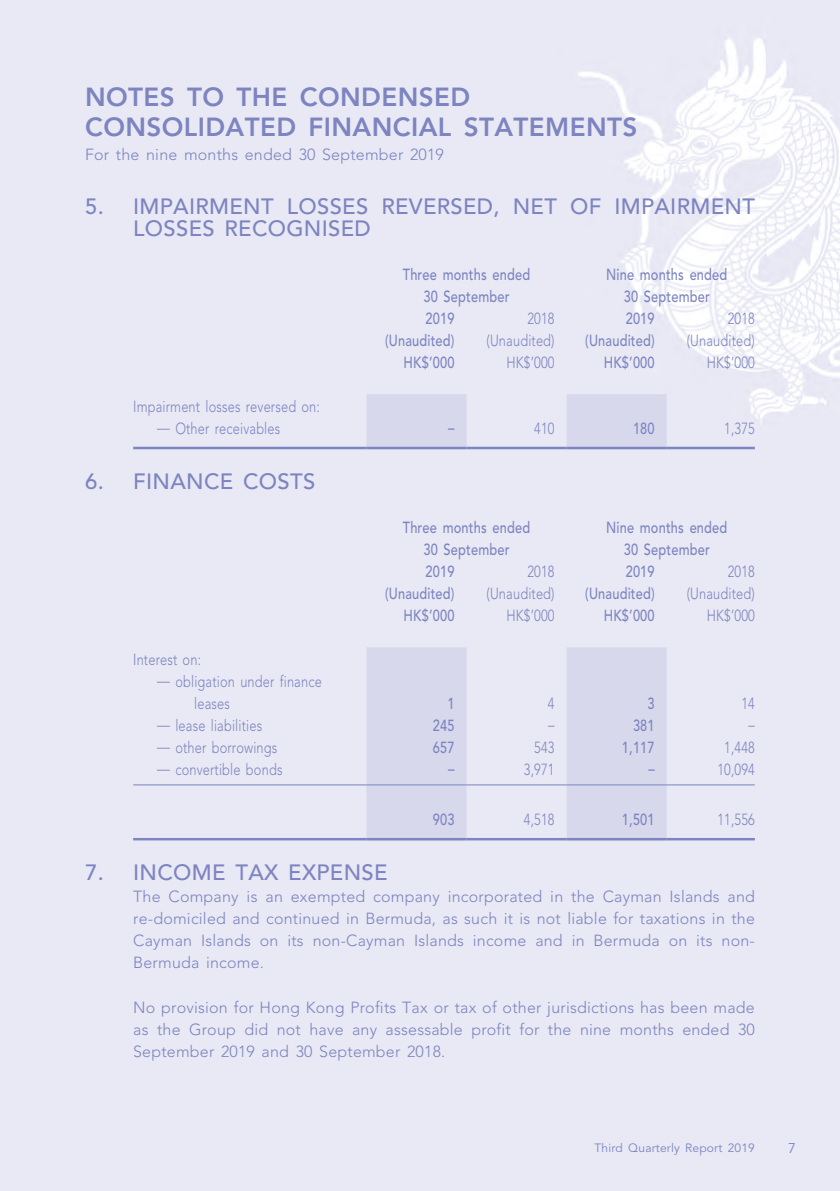
<style>
.page{position:relative;width:840px;height:1191px;background:#fff}
.page>*{position:absolute;margin:0;border:0;box-sizing:border-box;transform-origin:0 0}
.t1{font:800 26px/30px "Avenir LT Std";letter-spacing:.015em;color:#7d84c0}
._03_H1{font:500 22px/22px "Avenir LT Std";letter-spacing:.015em;color:#7d84c0}
._12___P2{font:300 16px/22px "Avenir LT Std";letter-spacing:.015em;color:#7d84c0;text-align:justify}
._12___P2-2{font:500 16px/22px "Avenir LT Std";letter-spacing:.015em;color:#7d84c0;text-align:center;scale:.8 1}
._15_Table_Stub{font:300 16px/22px "Avenir LT Std";letter-spacing:.015em;color:#7d84c0;scale:.8 1}
._12___P2-3{font:300 16px "Avenir LT Std";letter-spacing:.015em;color:#7d84c0;scale:.8 1}
.t2{font:14px "Avenir LT Std";color:#7d84c0}
.t3{font:12px "Avenir LT Std";letter-spacing:.015em;color:#7d84c0}
</style>
<div class="page">
<svg style="left:366px;top:394px;width:300px;height:53px;background:#dcddee"></svg>
<hr style="left:133px;top:447px;width:233px;height:2px;background:#7d84c0">
<hr style="left:366px;top:447px;width:100px;height:2px;background:#7d84c0">
<hr style="left:466px;top:447px;width:100px;height:2px;background:#7d84c0">
<hr style="left:566px;top:447px;width:100px;height:2px;background:#7d84c0">
<hr style="left:666px;top:447px;width:88px;height:2px;background:#7d84c0">
<svg style="left:366px;top:647px;width:300px;height:191px;background:#dcddee"></svg>
<hr style="left:133px;top:784px;width:233px;height:1px;background:#7d84c0">
<hr style="left:366px;top:784px;width:100px;height:1px;background:#7d84c0">
<hr style="left:466px;top:784px;width:100px;height:1px;background:#7d84c0">
<hr style="left:566px;top:784px;width:100px;height:1px;background:#7d84c0">
<hr style="left:666px;top:784px;width:88px;height:1px;background:#7d84c0">
<hr style="left:133px;top:838px;width:233px;height:2px;background:#7d84c0">
<hr style="left:366px;top:838px;width:100px;height:2px;background:#7d84c0">
<hr style="left:466px;top:838px;width:100px;height:2px;background:#7d84c0">
<hr style="left:566px;top:838px;width:100px;height:2px;background:#7d84c0">
<hr style="left:666px;top:838px;width:88px;height:2px;background:#7d84c0">
<h1 class="t1" style="left:85px;top:82px;width:553px">NOTES TO THE CONDENSED<br>CONSOLIDATED FINANCIAL STATEMENTS</h1>
<p class="_12___P2" style="left:85px;top:144px;width:360px">For the nine months ended 30 September 2019</p>
<p class="_03_H1" style="left:133px;top:196px;width:623px;text-indent:-48px">5. IMPAIRMENT LOSSES REVERSED, NET OF IMPAIRMENT<br>LOSSES RECOGNISED</p>
<p class="_12___P2-2" style="left:402px;top:264px;width:161px">Three months ended<br>30 September</p>
<p class="_12___P2-2" style="left:605px;top:264px;width:153px">Nine months ended<br>30 September</p>
<p class="_12___P2-2" style="left:425px;top:308px;width:38px">2019</p>
<p class="_12___P2-3" style="left:527px;top:309px;width:35px">2018</p>
<p class="_12___P2-2" style="left:625px;top:308px;width:38px">2019</p>
<p class="_12___P2-3" style="left:727px;top:309px;width:35px">2018</p>
<p class="_12___P2-2" style="left:385px;top:330px;width:88px">(Unaudited)</p>
<p class="_12___P2-3" style="left:486px;top:331px;width:87px">(Unaudited)</p>
<p class="_12___P2-2" style="left:585px;top:330px;width:88px">(Unaudited)</p>
<p class="_12___P2-3" style="left:686px;top:331px;width:87px">(Unaudited)</p>
<p class="_12___P2-2" style="left:403px;top:352px;width:65px">HK$’000</p>
<p class="_12___P2-3" style="left:506px;top:353px;width:62px">HK$’000</p>
<p class="_12___P2-2" style="left:603px;top:352px;width:65px">HK$’000</p>
<p class="_12___P2-3" style="left:706px;top:353px;width:62px">HK$’000</p>
<p class="_15_Table_Stub" style="left:133px;top:396px;width:235px">Impairment losses reversed on:</p>
<p class="_15_Table_Stub" style="left:157px;top:418px;width:155px">— Other receivables</p>
<p class="_12___P2-2" style="left:448px;top:416px;width:9px">–</p>
<p class="_12___P2-3" style="left:534px;top:419px;width:27px">410</p>
<p class="_12___P2-2" style="left:632px;top:418px;width:29px">180</p>
<p class="_12___P2-3" style="left:723px;top:419px;width:40px">1,375</p>
<p class="_03_H1" style="left:85px;top:471px;width:231px">6. FINANCE COSTS</p>
<p class="_12___P2-2" style="left:402px;top:517px;width:161px">Three months ended<br>30 September</p>
<p class="_12___P2-2" style="left:605px;top:517px;width:153px">Nine months ended<br>30 September</p>
<p class="_12___P2-2" style="left:425px;top:561px;width:38px">2019</p>
<p class="_12___P2-3" style="left:527px;top:562px;width:35px">2018</p>
<p class="_12___P2-2" style="left:625px;top:561px;width:38px">2019</p>
<p class="_12___P2-3" style="left:727px;top:562px;width:35px">2018</p>
<p class="_12___P2-2" style="left:385px;top:583px;width:88px">(Unaudited)</p>
<p class="_12___P2-3" style="left:486px;top:584px;width:87px">(Unaudited)</p>
<p class="_12___P2-2" style="left:585px;top:583px;width:88px">(Unaudited)</p>
<p class="_12___P2-3" style="left:686px;top:584px;width:87px">(Unaudited)</p>
<p class="_12___P2-2" style="left:403px;top:605px;width:65px">HK$’000</p>
<p class="_12___P2-3" style="left:506px;top:606px;width:62px">HK$’000</p>
<p class="_12___P2-2" style="left:603px;top:605px;width:65px">HK$’000</p>
<p class="_12___P2-3" style="left:706px;top:606px;width:62px">HK$’000</p>
<p class="_15_Table_Stub" style="left:133px;top:649px;width:86px">Interest on:</p>
<p class="_15_Table_Stub" style="left:194px;top:671px;width:161px;text-indent:-37px">— obligation under finance leases</p>
<p class="_12___P2-2" style="left:447px;top:693px;width:10px">1</p>
<p class="_12___P2-3" style="left:547px;top:694px;width:10px">4</p>
<p class="_12___P2-2" style="left:647px;top:693px;width:10px">3</p>
<p class="_12___P2-3" style="left:741px;top:694px;width:18px">14</p>
<p class="_15_Table_Stub" style="left:157px;top:715px;width:133px">— lease liabilities</p>
<p class="_12___P2-2" style="left:432px;top:715px;width:29px">245</p>
<p class="_12___P2-3" style="left:548px;top:715px;width:10px">–</p>
<p class="_12___P2-2" style="left:632px;top:715px;width:29px">381</p>
<p class="_12___P2-3" style="left:748px;top:715px;width:10px">–</p>
<p class="_15_Table_Stub" style="left:157px;top:737px;width:152px">— other borrowings</p>
<p class="_12___P2-2" style="left:432px;top:737px;width:29px">657</p>
<p class="_12___P2-3" style="left:534px;top:738px;width:27px">543</p>
<p class="_12___P2-2" style="left:621px;top:737px;width:42px">1,117</p>
<p class="_12___P2-3" style="left:723px;top:738px;width:40px">1,448</p>
<p class="_15_Table_Stub" style="left:157px;top:759px;width:158px">— convertible bonds</p>
<p class="_12___P2-2" style="left:448px;top:757px;width:9px">–</p>
<p class="_12___P2-3" style="left:523px;top:760px;width:40px">3,971</p>
<p class="_12___P2-2" style="left:648px;top:757px;width:10px">–</p>
<p class="_12___P2-3" style="left:717px;top:760px;width:48px">10,094</p>
<p class="_12___P2-2" style="left:432px;top:809px;width:29px">903</p>
<p class="_12___P2-3" style="left:523px;top:810px;width:40px">4,518</p>
<p class="_12___P2-2" style="left:621px;top:809px;width:42px">1,501</p>
<p class="_12___P2-3" style="left:717px;top:810px;width:48px">11,556</p>
<p class="_03_H1" style="left:85px;top:862px;width:304px">7. INCOME TAX EXPENSE</p>
<p class="_12___P2" style="left:133px;top:886px;width:623px">The Company is an exempted company incorporated in the Cayman Islands and re-domiciled and continued in Bermuda, as such it is not liable for taxations in the Cayman Islands on its non-Cayman Islands income and in Bermuda on its non-Bermuda income.</p>
<p class="_12___P2" style="left:133px;top:996px;width:622px">No provision for Hong Kong Profits Tax or tax of other jurisdictions has been made as the Group did not have any assessable profit for the nine months ended 30<br>September 2019 and 30 September 2018.</p>
<p class="t3" style="left:594px;top:1141px;width:162px">Third Quarterly Report 2019</p>
<p class="t2" style="left:787px;top:1140px;width:9px">7</p>
</div>
